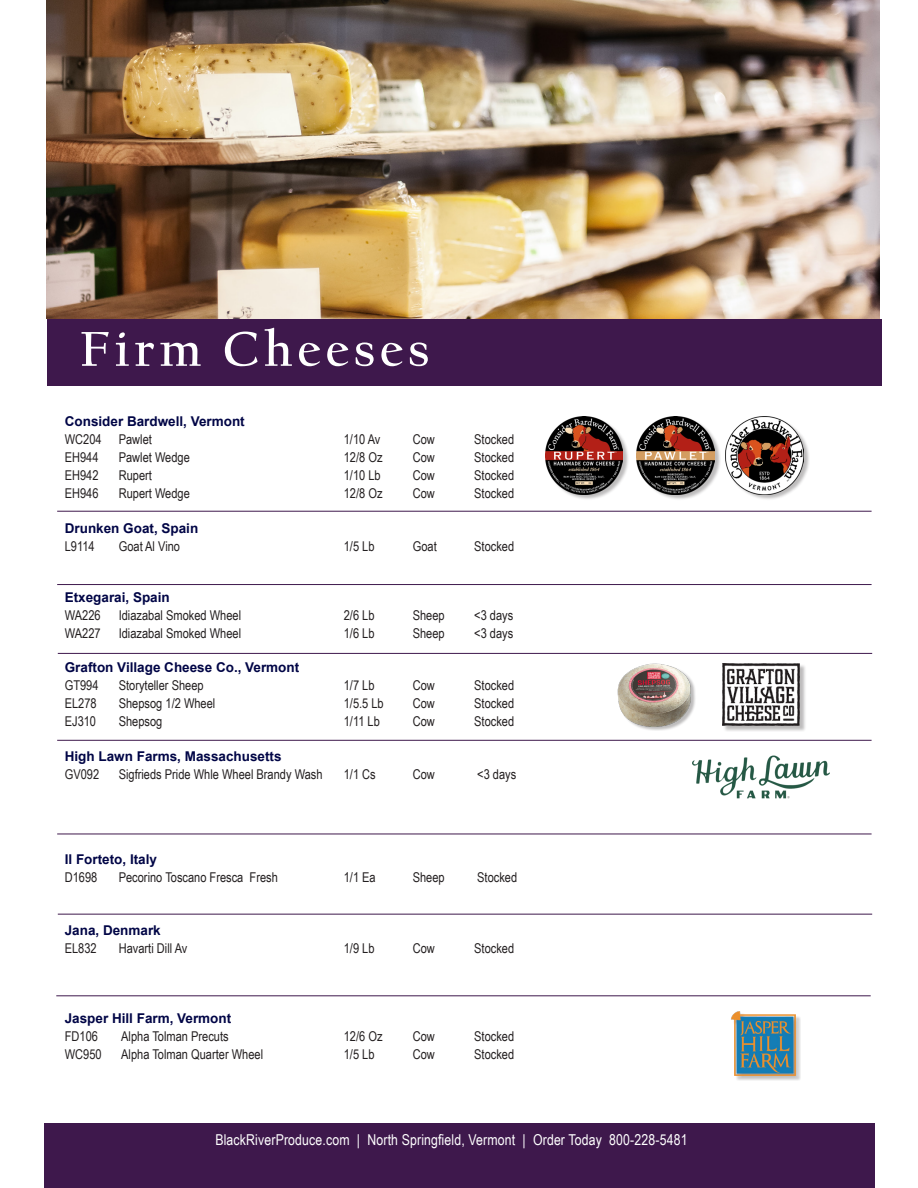
<style>
.page{position:relative;width:918px;height:1188px;background:#fff}
.page>*{position:absolute;margin:0;border:0;box-sizing:border-box;transform-origin:0 0}
.Produce_Banne_Header{font:700 51px "Californian FB";letter-spacing:.1em;color:#fff}
.t1{font:15px "Arial Narrow";letter-spacing:.01em;color:#fff}
.produce_item_list_excel{font:13.5px "Arial Narrow";color:#231f20}
.grab_n_go_city_state_blue_bold{font:13.5px "Arial Narrow";color:#231f20}
.grab_n_go_city_state_blue_bold-2{font:700 13.5px/18px "Arial";color:#010546}
.s1{font-family:"Arial Narrow";font-weight:400;color:#231f20}
</style>
<div class="page">
<div style="left:44px;top:1123px;width:831px;height:65px;background:#3e184c"></div>
<hr style="left:57px;top:584px;width:815px;height:1px;background:#3e184c">
<hr style="left:57px;top:511px;width:815px;height:1px;background:#3e184c">
<hr style="left:57px;top:834px;width:815px;height:1px;background:#3e184c">
<hr style="left:58px;top:914px;width:814px;height:1px;background:#3e184c">
<div style="left:47px;top:318px;width:834px;height:68px;background:#3e184c"></div>
<img style="left:47px;top:0;width:833px;height:318px">
<hr style="left:58px;top:653px;width:814px;height:1px;background:#3e184c">
<hr style="left:57px;top:740px;width:815px;height:1px;background:#3e184c">
<hr style="left:56px;top:995px;width:815px;height:1px;background:#3e184c">
<div style="left:733px;top:1013px;width:68px;height:68px;background:#231f20;opacity:.3"></div>
<img style="left:731px;top:1011px;width:69px;height:68px">
<div style="left:723px;top:664px;width:83px;height:68px;background:#231f20;opacity:.3"></div>
<img style="left:722px;top:663px;width:78px;height:62px">
<img style="left:611px;top:653px;width:84px;height:78px">
<img style="left:693px;top:755px;width:136px;height:44px">
<div style="left:727px;top:418px;width:83px;height:83px;background:#231f20;opacity:.3"></div>
<img style="left:726px;top:417px;width:77px;height:77px">
<div style="left:638px;top:418px;width:83px;height:83px;background:#231f20;opacity:.3"></div>
<img style="left:637px;top:417px;width:77px;height:77px">
<div style="left:546px;top:418px;width:83px;height:83px;background:#231f20;opacity:.3"></div>
<img style="left:545px;top:417px;width:78px;height:77px">
<p class="Produce_Banne_Header" style="left:80px;top:320px;width:351px">Firm Cheeses</p>
<p class="grab_n_go_city_state_blue_bold-2" style="left:65px;top:413px;width:182px">Consider Bardwell, Vermont<br><span class="s1">WC204</span></p>
<p class="grab_n_go_city_state_blue_bold" style="left:119px;top:429px;width:35px">Pawlet</p>
<p class="grab_n_go_city_state_blue_bold" style="left:344px;top:429px;width:38px">1/10 Av</p>
<p class="grab_n_go_city_state_blue_bold" style="left:413px;top:429px;width:24px">Cow</p>
<p class="grab_n_go_city_state_blue_bold" style="left:474px;top:429px;width:42px">Stocked</p>
<p class="produce_item_list_excel" style="left:65px;top:447px;width:35px">EH944</p>
<p class="produce_item_list_excel" style="left:119px;top:447px;width:73px">Pawlet Wedge</p>
<p class="produce_item_list_excel" style="left:344px;top:447px;width:40px">12/8 Oz</p>
<p class="produce_item_list_excel" style="left:413px;top:447px;width:24px">Cow</p>
<p class="produce_item_list_excel" style="left:474px;top:447px;width:42px">Stocked</p>
<p class="produce_item_list_excel" style="left:65px;top:465px;width:35px">EH942</p>
<p class="produce_item_list_excel" style="left:119px;top:465px;width:35px">Rupert</p>
<p class="produce_item_list_excel" style="left:344px;top:465px;width:38px">1/10 Lb</p>
<p class="produce_item_list_excel" style="left:413px;top:465px;width:24px">Cow</p>
<p class="produce_item_list_excel" style="left:474px;top:465px;width:42px">Stocked</p>
<p class="produce_item_list_excel" style="left:65px;top:483px;width:35px">EH946</p>
<p class="produce_item_list_excel" style="left:119px;top:483px;width:73px">Rupert Wedge</p>
<p class="produce_item_list_excel" style="left:344px;top:483px;width:40px">12/8 Oz</p>
<p class="produce_item_list_excel" style="left:413px;top:483px;width:24px">Cow</p>
<p class="produce_item_list_excel" style="left:474px;top:483px;width:42px">Stocked</p>
<p class="grab_n_go_city_state_blue_bold-2" style="left:65px;top:519px;width:135px">Drunken Goat, Spain</p>
<p class="produce_item_list_excel" style="left:65px;top:536px;width:31px">L9114</p>
<p class="produce_item_list_excel" style="left:119px;top:536px;width:63px">Goat Al Vino</p>
<p class="produce_item_list_excel" style="left:344px;top:536px;width:32px">1/5 Lb</p>
<p class="produce_item_list_excel" style="left:413px;top:536px;width:26px">Goat</p>
<p class="produce_item_list_excel" style="left:474px;top:536px;width:42px">Stocked</p>
<p class="grab_n_go_city_state_blue_bold-2" style="left:65px;top:588px;width:107px">Etxegarai, Spain</p>
<p class="produce_item_list_excel" style="left:65px;top:605px;width:37px">WA226</p>
<p class="produce_item_list_excel" style="left:119px;top:605px;width:124px">Idiazabal Smoked Wheel</p>
<p class="produce_item_list_excel" style="left:344px;top:605px;width:32px">2/6 Lb</p>
<p class="produce_item_list_excel" style="left:413px;top:605px;width:34px">Sheep</p>
<p class="produce_item_list_excel" style="left:474px;top:605px;width:41px">&lt;3 days</p>
<p class="produce_item_list_excel" style="left:65px;top:623px;width:37px">WA227</p>
<p class="produce_item_list_excel" style="left:119px;top:623px;width:124px">Idiazabal Smoked Wheel</p>
<p class="produce_item_list_excel" style="left:344px;top:623px;width:32px">1/6 Lb</p>
<p class="produce_item_list_excel" style="left:413px;top:623px;width:34px">Sheep</p>
<p class="produce_item_list_excel" style="left:474px;top:623px;width:41px">&lt;3 days</p>
<p class="grab_n_go_city_state_blue_bold-2" style="left:65px;top:659px;width:236px">Grafton Village Cheese Co., Vermont<br><span class="s1">GT994</span></p>
<p class="grab_n_go_city_state_blue_bold" style="left:119px;top:675px;width:86px">Storyteller Sheep</p>
<p class="grab_n_go_city_state_blue_bold" style="left:344px;top:675px;width:32px">1/7 Lb</p>
<p class="grab_n_go_city_state_blue_bold" style="left:413px;top:675px;width:24px">Cow</p>
<p class="grab_n_go_city_state_blue_bold" style="left:474px;top:675px;width:42px">Stocked</p>
<p class="produce_item_list_excel" style="left:65px;top:693px;width:34px">EL278</p>
<p class="produce_item_list_excel" style="left:119px;top:693px;width:98px">Shepsog 1/2 Wheel</p>
<p class="produce_item_list_excel" style="left:344px;top:693px;width:42px">1/5.5 Lb</p>
<p class="produce_item_list_excel" style="left:413px;top:693px;width:24px">Cow</p>
<p class="produce_item_list_excel" style="left:474px;top:693px;width:42px">Stocked</p>
<p class="produce_item_list_excel" style="left:65px;top:711px;width:33px">EJ310</p>
<p class="produce_item_list_excel" style="left:119px;top:711px;width:45px">Shepsog</p>
<p class="produce_item_list_excel" style="left:344px;top:711px;width:38px">1/11 Lb</p>
<p class="produce_item_list_excel" style="left:413px;top:711px;width:24px">Cow</p>
<p class="produce_item_list_excel" style="left:474px;top:711px;width:42px">Stocked</p>
<p class="grab_n_go_city_state_blue_bold-2" style="left:65px;top:747px;width:218px">High Lawn Farms, Massachusetts<br><span class="s1">GV092</span></p>
<p class="grab_n_go_city_state_blue_bold" style="left:119px;top:764px;width:205px">Sigfrieds Pride Whle Wheel Brandy Wash</p>
<p class="grab_n_go_city_state_blue_bold" style="left:344px;top:764px;width:33px">1/1 Cs</p>
<p class="grab_n_go_city_state_blue_bold" style="left:413px;top:764px;width:24px">Cow</p>
<p class="grab_n_go_city_state_blue_bold" style="left:477px;top:764px;width:41px">&lt;3 days</p>
<p class="grab_n_go_city_state_blue_bold-2" style="left:65px;top:851px;width:94px">Il Forteto, Italy<br><span class="s1">D1698</span></p>
<p class="grab_n_go_city_state_blue_bold" style="left:119px;top:867px;width:161px">Pecorino Toscano Fresca Fresh</p>
<p class="grab_n_go_city_state_blue_bold" style="left:344px;top:867px;width:34px">1/1 Ea</p>
<p class="grab_n_go_city_state_blue_bold" style="left:413px;top:867px;width:34px">Sheep</p>
<p class="grab_n_go_city_state_blue_bold" style="left:477px;top:867px;width:42px">Stocked</p>
<p class="grab_n_go_city_state_blue_bold-2" style="left:65px;top:921px;width:98px">Jana, Denmark<br><span class="s1">EL832</span></p>
<p class="grab_n_go_city_state_blue_bold" style="left:119px;top:938px;width:70px">Havarti Dill Av</p>
<p class="grab_n_go_city_state_blue_bold" style="left:344px;top:938px;width:32px">1/9 Lb</p>
<p class="grab_n_go_city_state_blue_bold" style="left:413px;top:938px;width:24px">Cow</p>
<p class="grab_n_go_city_state_blue_bold" style="left:474px;top:938px;width:42px">Stocked</p>
<p class="grab_n_go_city_state_blue_bold-2" style="left:65px;top:1010px;width:168px">Jasper Hill Farm, Vermont<br><span class="s1">FD106</span></p>
<p class="grab_n_go_city_state_blue_bold" style="left:121px;top:1026px;width:109px">Alpha Tolman Precuts</p>
<p class="grab_n_go_city_state_blue_bold" style="left:344px;top:1026px;width:40px">12/6 Oz</p>
<p class="grab_n_go_city_state_blue_bold" style="left:413px;top:1026px;width:24px">Cow</p>
<p class="grab_n_go_city_state_blue_bold" style="left:474px;top:1026px;width:42px">Stocked</p>
<p class="produce_item_list_excel" style="left:65px;top:1044px;width:38px">WC950</p>
<p class="produce_item_list_excel" style="left:121px;top:1044px;width:143px">Alpha Tolman Quarter Wheel</p>
<p class="produce_item_list_excel" style="left:344px;top:1044px;width:32px">1/5 Lb</p>
<p class="produce_item_list_excel" style="left:413px;top:1044px;width:24px">Cow</p>
<p class="produce_item_list_excel" style="left:474px;top:1044px;width:42px">Stocked</p>
<p class="t1" style="left:215px;top:1128px;width:474px">BlackRiverProduce.com | North Springfield, Vermont | Order Today 800-228-5481</p>
</div>
